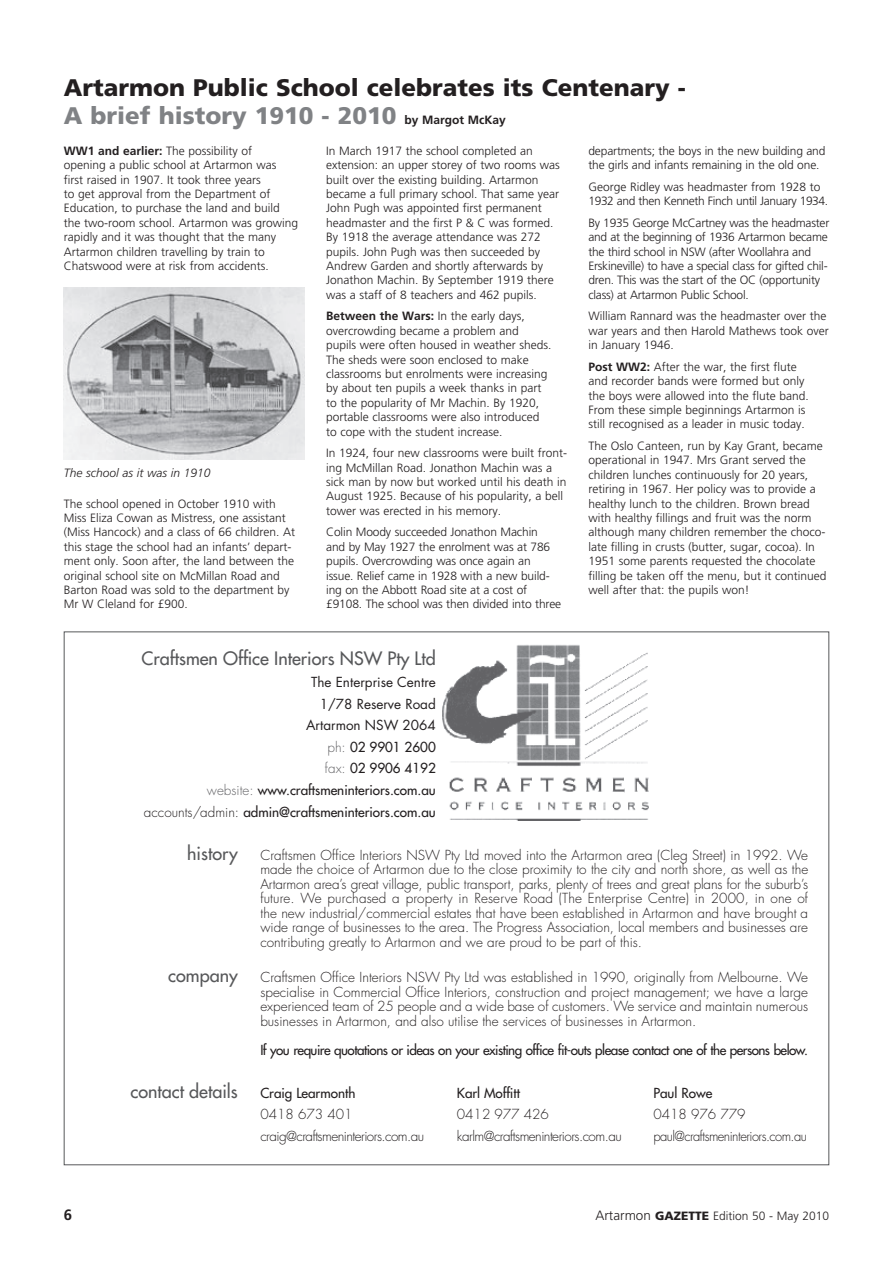
<style>
.page{position:relative;width:893px;height:1263px;background:#fff}
.page>*{position:absolute;margin:0;border:0;box-sizing:border-box;transform-origin:0 0}
.t1{font:900 24px/28.8px "Frutiger";color:#231f20}
.t2{font:18px "Futura";color:#57585a}
.t3{font:700 15px "Frutiger";color:#231f20}
.t4{font:300 13.5px/14.4px "Futura";color:#231f20;text-align:justify}
.t5{font:13.5px/21.6px "Futura";color:#231f20;text-align:right}
.t6{font:13.5px "Futura";letter-spacing:-.04em;color:#231f20}
.t7{font:300 13.5px "Futura";letter-spacing:-.04em;color:#231f20}
.t8{font:300 13.5px "Futura";letter-spacing:-.04em;color:#231f20;scale:.96 1}
.t9{font:300 12px/14.4px "Frutiger";color:#231f20}
.t10{font:300 12px/14.4px "Frutiger";letter-spacing:-.02em;color:#231f20}
.t11{font:300 12px/14.4px "Frutiger";letter-spacing:-.03em;color:#231f20}
.t12{font:italic 300 12px "Frutiger";color:#231f20}
.s1{color:#808285}
.s2{font-weight:700;font-size:12px}
.s3{font-weight:700}
.s4{font-style:inherit}
.s5{font-weight:300;color:#636366}
.s6{font-weight:300}
.s7{font-size:13.5px}
.s8{font-weight:900}
</style>
<div class="page">
<img style="left:442px;top:645px;width:207px;height:175px">
<img style="left:64px;top:288px;width:241px;height:171px">
<h1 class="t1" style="left:64px;top:73px;width:623px">Artarmon Public School celebrates its Centenary -<br><span class="s1">A brief history 1910 - 2010</span> <span class="s2">by Margot McKay</span></h1>
<p class="t9" style="left:64px;top:144px;width:236px"><span class="s3">WW1 and earlier:</span> The possibility of<br>opening a public school at Artarmon was first raised in 1907. It took three years<br>to get approval from the Department of Education, to purchase the land and build the two-room school. Artarmon was growing rapidly and it was thought that the many Artarmon children travelling by train to Chatswood were at risk from accidents.</p>
<p class="t12" style="left:64px;top:466px;width:148px">The school as it was in 1910</p>
<p class="t9" style="left:64px;top:496px;width:233px">The school opened in October 1910 with Miss Eliza Cowan as Mistress, one assistant (Miss Hancock) and a class of 66 children. At this stage the school had an infants’ depart&shy;ment only. Soon after, the land between the original school site on McMillan Road and Barton Road was sold to the department by Mr W Cleland for £900.</p>
<p class="t9" style="left:326px;top:144px;width:235px">In March 1917 the school completed an extension: an upper storey of two rooms was built over the existing building. Artarmon became a full primary school. That same year John Pugh was appointed first permanent headmaster and the first P &amp; C was formed.<br>By 1918 the average attendance was 272 pupils. John Pugh was then succeeded by Andrew Garden and shortly afterwards by Jonathon Machin. By September 1919 there was a staff of 8 teachers and 462 pupils.</p>
<p class="t9" style="left:326px;top:309px;width:227px"><span class="s3">Between the Wars:</span> In the early days, overcrowding became a problem and pupils were often housed in weather sheds.<br>The sheds were soon enclosed to make classrooms but enrolments were increasing by about ten pupils a week thanks in part to the popularity of Mr Machin. By 1920, portable classrooms were also introduced to cope with the student increase.</p>
<p class="t9" style="left:326px;top:446px;width:242px">In 1924, four new classrooms were built front&shy;ing McMillan Road. Jonathon Machin was a sick man by now but worked until his death in August 1925. Because of his popularity, a bell tower was erected in his memory.</p>
<p class="t9" style="left:326px;top:525px;width:237px">Colin Moody succeeded Jonathon Machin<br>and by May 1927 the enrolment was at 786 pupils. Overcrowding was once again an<br>issue. Relief came in 1928 with a new build&shy;ing on the Abbott Road site at a cost of £9108. The school was then divided into three</p>
<p class="t9" style="left:588px;top:144px;width:239px">departments; the boys in the new building and the girls and infants remaining in the old one.</p>
<p class="t11" style="left:588px;top:180px;width:241px">George Ridley was headmaster from 1928 to<br>1932 and then Kenneth Finch until January 1934.</p>
<p class="t10" style="left:588px;top:216px;width:242px">By 1935 George McCartney was the headmaster and at the beginning of 1936 Artarmon became the third school in NSW (after Woollahra and Erskineville) to have a special class for gifted chil&shy;dren. This was the start of the OC (opportunity class) at Artarmon Public School.</p>
<p class="t9" style="left:588px;top:309px;width:242px">William Rannard was the headmaster over the war years and then Harold Mathews took over in January 1946.</p>
<p class="t9" style="left:588px;top:360px;width:222px"><span class="s3">Post WW2:</span> After the war, the first flute and recorder bands were formed but only the boys were allowed into the flute band.<br>From these simple beginnings Artarmon is still recognised as a leader in music today.</p>
<p class="t9" style="left:588px;top:439px;width:240px">The Oslo Canteen, run by Kay Grant, became operational in 1947. Mrs Grant served the children lunches continuously for 20 years, retiring in 1967. Her policy was to provide a healthy lunch to the children. Brown bread with healthy fillings and fruit was the norm although many children remember the choco&shy;late filling in crusts (butter, sugar, cocoa). In 1951 some parents requested the chocolate filling be taken off the menu, but it continued well after that: the pupils won!</p>
<h2 class="t2" style="left:142px;top:647px;width:296px">Craftsmen Office Interiors NSW Pty Ltd</h2>
<p class="t5" style="left:144px;top:671px;width:293px"><span class="s4">The Enterprise Centre<br>1/78 Reserve Road<br>Artarmon NSW 2064<br></span><span class="s5">ph:</span> 02 9901 2600<br><span class="s5">fax:</span> 02 9906 4192<br><span class="s5">website:</span> www.craftsmeninteriors.com.au <span class="s6">accounts/admin:</span> admin@craftsmeninteriors.com.au</p>
<h2 class="t2" style="left:187px;top:842px;width:52px">history</h2>
<p class="t4" style="left:260px;top:848px;width:549px">Craftsmen Office Interiors NSW Pty Ltd moved into the Artarmon area (Cleg Street) in 1992. We made the choice of Artarmon due to the close proximity to the city and north shore, as well as the Artarmon area’s great village, public transport, parks, plenty of trees and great plans for the suburb’s future. We purchased a property in Reserve Road (The Enterprise Centre) in 2000, in one of the new industrial/commercial estates that have been established in Artarmon and have brought a wide range of businesses to the area. The Progress Association, local members and businesses are contributing greatly to Artarmon and we are proud to be part of this.</p>
<h2 class="t2" style="left:168px;top:964px;width:71px">company</h2>
<p class="t4" style="left:260px;top:971px;width:549px">Craftsmen Office Interiors NSW Pty Ltd was established in 1990, originally from Melbourne. We specialise in Commercial Office Interiors, construction and project management; we have a large experienced team of 25 people and a wide base of customers. We service and maintain numerous businesses in Artarmon, and also utilise the services of businesses in Artarmon.</p>
<p class="t6" style="left:260px;top:1041px;width:549px">If you require quotations or ideas on your existing office fit-outs please contact one of the persons below.</p>
<h2 class="t2" style="left:130px;top:1080px;width:109px">contact details</h2>
<p class="t5" style="left:260px;top:1082px;width:97px">Craig Learmonth</p>
<p class="t5" style="left:457px;top:1082px;width:65px">Karl Moffitt</p>
<p class="t5" style="left:653px;top:1082px;width:60px">Paul Rowe</p>
<p class="t4" style="left:260px;top:1107px;width:94px">0418 673 401</p>
<p class="t4" style="left:457px;top:1107px;width:94px">0412 977 426</p>
<p class="t4" style="left:653px;top:1107px;width:94px">0418 976 779</p>
<p class="t7" style="left:260px;top:1128px;width:165px">craig@craftsmeninteriors.com.au</p>
<p class="t7" style="left:457px;top:1128px;width:166px">karlm@craftsmeninteriors.com.au</p>
<p class="t8" style="left:653px;top:1128px;width:161px">paul@craftsmeninteriors.com.au</p>
<p class="t3" style="left:64px;top:1206px;width:10px">6</p>
<p class="t9" style="left:595px;top:1209px;width:235px"><span class="s7">Artarmon</span> <span class="s8">GAZETTE</span> Edition 50 - May 2010</p>
</div>
